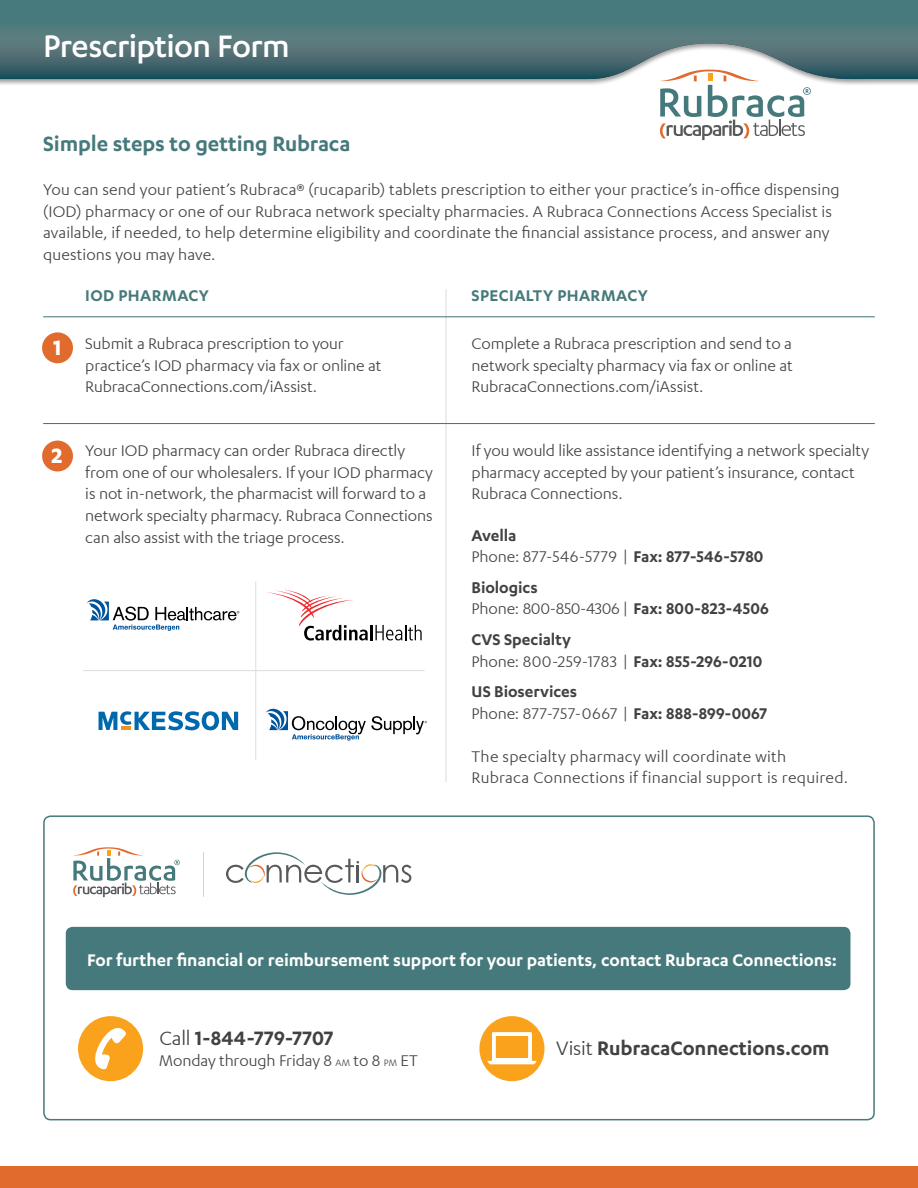
<style>
.page{position:relative;width:918px;height:1188px;background:#fff}
.page>*{position:absolute;margin:0;border:0;box-sizing:border-box;transform-origin:0 0}
.t1{font:500 36px "Karbon";letter-spacing:-.02em;color:#fff}
.t2{font:700 24.15px "Karbon";color:#fff}
.t3{font:600 24px "Karbon";letter-spacing:-.005em;color:#46797b}
.t4{font:600 22.5px "Karbon";letter-spacing:-.005em;color:#414042}
.t5{font:600 19.5px "Karbon";letter-spacing:-.005em;color:#fff}
.t6{font:18px/21.6px "Karbon";color:#414042}
.t7{font:600 18px/21.6px "Karbon";color:#414042}
.t8{font:600 18px "Karbon";letter-spacing:.02em;color:#46797b}
.s1{font-weight:400}
.s2{font-size:10.8px}
</style>
<div class="page">
<div style="left:0;top:0;width:918px;height:79px;background:linear-gradient(to right,#4a7b7d,#4a7b7d)"></div>
<div style="left:0;top:1166px;width:918px;height:22px;background:#e16a2d"></div>
<div style="left:0;top:33px;width:918px;height:108px;background:#000;opacity:.4"></div>
<svg style="left:660px;top:70px;width:151px;height:70px"></svg>
<div style="left:43px;top:815px;width:832px;height:305px;border:2px solid #46797b;border-radius:7px"></div>
<hr style="left:203px;top:852px;width:1px;height:44px;background:#d1d3d4">
<svg style="left:226px;top:852px;width:185px;height:43px"></svg>
<svg style="left:73px;top:847px;width:107px;height:50px"></svg>
<div style="left:479px;top:1016px;width:66px;height:65px;background:#faa21b;border-radius:50%"></div>
<svg style="left:487px;top:1032px;width:49px;height:32px"></svg>
<div style="left:78px;top:1016px;width:65px;height:65px;background:#faa21b;border-radius:50%"></div>
<svg style="left:95px;top:1028px;width:31px;height:41px"></svg>
<div style="left:66px;top:927px;width:785px;height:63px;background:#46797b;border-radius:7px"></div>
<hr style="left:445px;top:289px;width:1px;height:493px;background:#dadfe0">
<hr style="left:43px;top:316px;width:832px;height:1px;background:#46797b">
<hr style="left:43px;top:423px;width:832px;height:1px;background:#46797b">
<div style="left:42px;top:332px;width:31px;height:31px;background:#e16a2d;border-radius:50%"></div>
<div style="left:42px;top:441px;width:31px;height:30px;background:#e16a2d;border-radius:50%"></div>
<svg style="left:87px;top:599px;width:152px;height:32px"></svg>
<svg style="left:99px;top:711px;width:139px;height:19px"></svg>
<hr style="left:370px;top:625px;width:3px;height:15px;background:#000">
<svg style="left:267px;top:590px;width:101px;height:51px"></svg>
<svg style="left:376px;top:625px;width:46px;height:15px"></svg>
<hr style="left:255px;top:581px;width:1px;height:179px;background:#dadfe0">
<hr style="left:83px;top:670px;width:342px;height:1px;background:#dadfe0">
<svg style="left:266px;top:708px;width:161px;height:33px"></svg>
<h1 class="t1" style="left:43px;top:28px;width:248px">Prescription Form</h1>
<h3 class="t3" style="left:43px;top:132px;width:309px">Simple steps to getting Rubraca</h3>
<p class="t6" style="left:43px;top:179px;width:798px">You can send your patient’s Rubraca® (rucaparib) tablets prescription to either your practice’s in-office dispensing (IOD) pharmacy or one of our Rubraca network specialty pharmacies. A Rubraca Connections Access Specialist is available, if needed, to help determine eligibility and coordinate the financial assistance process, and answer any questions you may have.</p>
<h2 class="t2" style="left:53px;top:335px;width:10px">1</h2>
<h2 class="t2" style="left:52px;top:443px;width:12px">2</h2>
<p class="t8" style="left:85px;top:287px;width:125px">IOD PHARMACY</p>
<p class="t8" style="left:472px;top:287px;width:178px">SPECIALTY PHARMACY</p>
<p class="t6" style="left:85px;top:333px;width:298px">Submit a Rubraca prescription to your practice’s IOD pharmacy via fax or online at<br>RubracaConnections.com/iAssist.</p>
<p class="t6" style="left:85px;top:440px;width:349px">Your IOD pharmacy can order Rubraca directly from one of our wholesalers. If your IOD pharmacy is not in-network, the pharmacist will forward to a network specialty pharmacy. Rubraca Connections can also assist with the triage process.</p>
<p class="t6" style="left:472px;top:333px;width:323px;text-align:justify">Complete a Rubraca prescription and send to a network specialty pharmacy via fax or online at RubracaConnections.com/iAssist.</p>
<p class="t6" style="left:472px;top:440px;width:399px">If you would like assistance identifying a network specialty pharmacy accepted by your patient’s insurance, contact<br>Rubraca Connections.</p>
<p class="t7" style="left:472px;top:524px;width:293px">Avella<br><span class="s1">Phone: 877-546-5779 |</span> Fax: 877-546-5780</p>
<p class="t7" style="left:472px;top:576px;width:299px">Biologics<br><span class="s1">Phone: 800-850-4306 |</span> Fax: 800-823-4506</p>
<p class="t7" style="left:472px;top:628px;width:292px">CVS Specialty<br><span class="s1">Phone: 800-259-1783 |</span> Fax: 855-296-0210</p>
<p class="t7" style="left:472px;top:681px;width:297px">US Bioservices<br><span class="s1">Phone: 877-757-0667 |</span> Fax: 888-899-0067</p>
<p class="t6" style="left:472px;top:746px;width:378px">The specialty pharmacy will coordinate with<br>Rubraca Connections if financial support is required.</p>
<p class="t5" style="left:87px;top:950px;width:751px">For further financial or reimbursement support for your patients, contact Rubraca Connections:</p>
<p class="t4" style="left:159px;top:1026px;width:176px"><span class="s1">Call</span> 1-844-779-7707</p>
<p class="t6" style="left:159px;top:1050px;width:260px">Monday through Friday 8 <span class="s2">AM</span> to 8 <span class="s2">PM</span> ET</p>
<p class="t4" style="left:556px;top:1037px;width:275px"><span class="s1">Visit</span> RubracaConnections.com</p>
</div>
